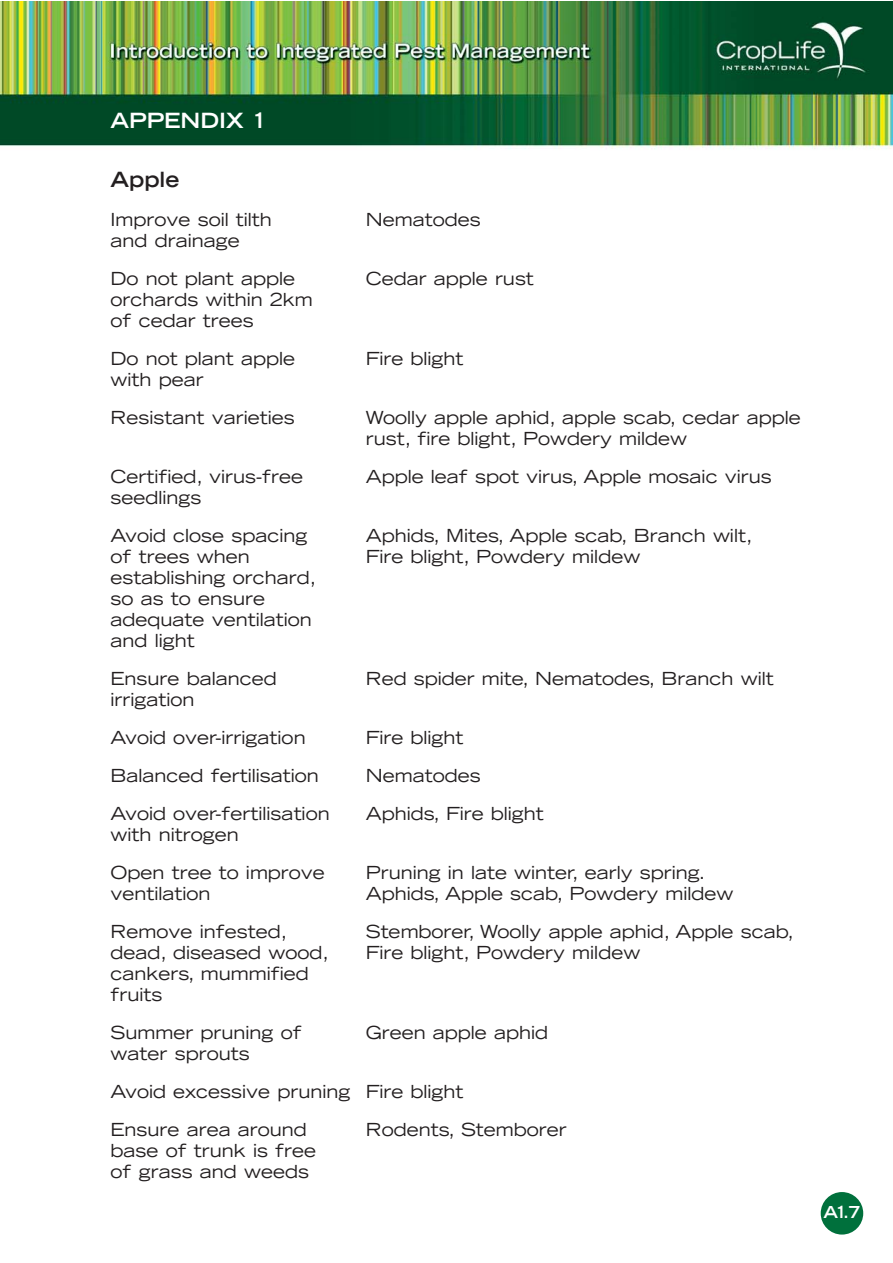
<style>
.page{position:relative;width:893px;height:1263px;background:#fff}
.page>*{position:absolute;margin:0;border:0;box-sizing:border-box;transform-origin:0 0}
.t1{font:700 expanded 21px "Trade Gothic LH";color:#fff}
.t2{font:700 expanded 21px "Trade Gothic LH";color:#231f20}
.t3{font:expanded 18px/38px "Trade Gothic LH";color:#231f20}
.t4{font:700 expanded 16.5px "Trade Gothic LH";color:#fff}
</style>
<div class="page">
<img style="left:0;top:1px;width:893px;height:1234px">
<div style="left:821px;top:1192px;width:42px;height:42px;background:#00703c;border-radius:50%"></div>
<p class="t1" style="left:111px;top:113px;width:158px">APPENDIX 1</p>
<p class="t2" style="left:111px;top:171px;width:70px">Apple</p>
<p class="t3" style="left:111px;top:202px;width:163px">Improve soil tilth</p>
<p class="t3" style="left:366px;top:202px;width:116px">Nematodes</p>
<p class="t3" style="left:111px;top:223px;width:186px">and drainage<br>Do not plant apple</p>
<p class="t3" style="left:366px;top:261px;width:170px">Cedar apple rust</p>
<p class="t3" style="left:111px;top:290px;width:204px;line-height:21px">orchards within 2km of cedar trees</p>
<p class="t3" style="left:111px;top:341px;width:186px">Do not plant apple</p>
<p class="t3" style="left:366px;top:341px;width:99px">Fire blight</p>
<p class="t3" style="left:111px;top:362px;width:186px">with pear<br>Resistant varieties</p>
<p class="t3" style="left:366px;top:408px;width:437px;line-height:21px">Woolly apple aphid, apple scab, cedar apple rust, fire blight, Powdery mildew</p>
<p class="t3" style="left:111px;top:459px;width:194px">Certified, virus-free</p>
<p class="t3" style="left:366px;top:459px;width:408px">Apple leaf spot virus, Apple mosaic virus</p>
<p class="t3" style="left:111px;top:480px;width:198px">seedlings<br>Avoid close spacing</p>
<p class="t3" style="left:366px;top:518px;width:388px">Aphids, Mites, Apple scab, Branch wilt,</p>
<p class="t3" style="left:111px;top:539px;width:141px">of trees when</p>
<p class="t3" style="left:366px;top:539px;width:276px">Fire blight, Powdery mildew</p>
<p class="t3" style="left:111px;top:568px;width:207px;line-height:21px">establishing orchard, so as to ensure adequate ventilation and light</p>
<p class="t3" style="left:111px;top:661px;width:168px">Ensure balanced</p>
<p class="t3" style="left:366px;top:661px;width:410px">Red spider mite, Nematodes, Branch wilt</p>
<p class="t3" style="left:111px;top:682px;width:197px">irrigation<br>Avoid over-irrigation</p>
<p class="t3" style="left:366px;top:720px;width:99px">Fire blight</p>
<p class="t3" style="left:111px;top:758px;width:210px">Balanced fertilisation</p>
<p class="t3" style="left:366px;top:758px;width:116px">Nematodes</p>
<p class="t3" style="left:111px;top:796px;width:221px">Avoid over-fertilisation</p>
<p class="t3" style="left:366px;top:796px;width:180px">Aphids, Fire blight</p>
<p class="t3" style="left:111px;top:817px;width:216px">with nitrogen<br>Open tree to improve</p>
<p class="t3" style="left:366px;top:855px;width:341px">Pruning in late winter, early spring.</p>
<p class="t3" style="left:111px;top:876px;width:102px">ventilation</p>
<p class="t3" style="left:366px;top:876px;width:369px">Aphids, Apple scab, Powdery mildew</p>
<p class="t3" style="left:111px;top:914px;width:178px">Remove infested,</p>
<p class="t3" style="left:366px;top:914px;width:430px">Stemborer, Woolly apple aphid, Apple scab,</p>
<p class="t3" style="left:111px;top:935px;width:220px">dead, diseased wood,</p>
<p class="t3" style="left:366px;top:935px;width:276px">Fire blight, Powdery mildew</p>
<p class="t3" style="left:111px;top:964px;width:200px;line-height:21px">cankers, mummified fruits</p>
<p class="t3" style="left:111px;top:1015px;width:193px">Summer pruning of</p>
<p class="t3" style="left:366px;top:1015px;width:184px">Green apple aphid</p>
<p class="t3" style="left:111px;top:1036px;width:354px">water sprouts<br>Avoid excessive pruning Fire blight<br>Ensure area around</p>
<p class="t3" style="left:366px;top:1112px;width:203px">Rodents, Stemborer</p>
<p class="t3" style="left:111px;top:1141px;width:207px;line-height:21px">base of trunk is free of grass and weeds</p>
<p class="t4" style="left:824px;top:1206px;width:38px">A1.7</p>
</div>
